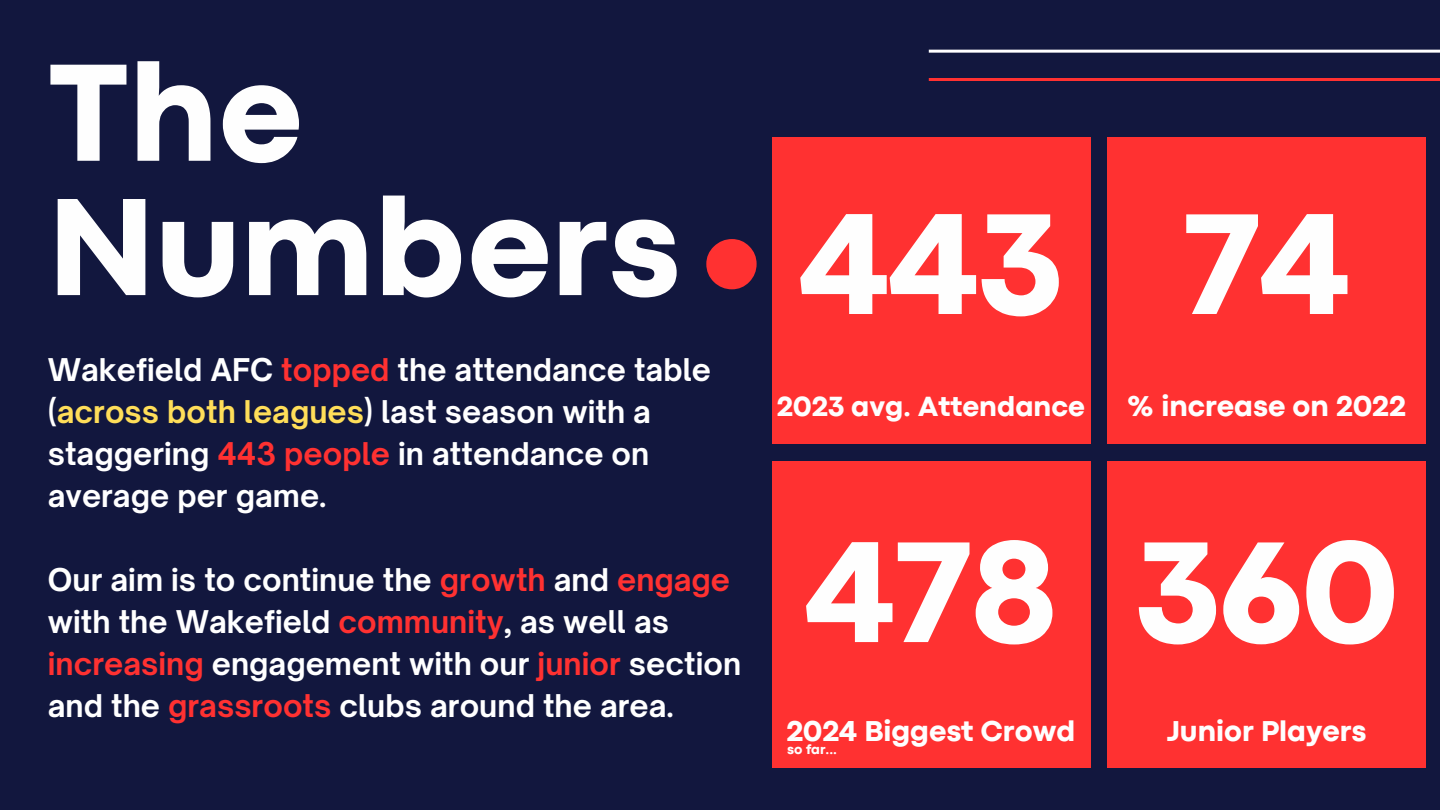
<style>
.page{position:relative;width:1440px;height:810px;background:#12173e}
.page>*{position:absolute;margin:0;border:0;box-sizing:border-box;transform-origin:0 0}
.t1{font:900 267.5px "Open Sauce One";color:#ff3131}
.t2{font:800 150px "Codec Pro";color:#fefefe}
.t3{font:800 144.7px "Codec Pro";color:#fefefe}
.t4{font:700 30px/42px "Open Sauce One";color:#fff}
.t5{font:800 30px "Codec Pro";color:#fefefe}
.t6{font:800 29px "Codec Pro";color:#fefefe}
.t7{font:800 14px "Codec Pro";color:#fefefe}
.s1{color:#ff3131}
.s2{color:#ffde59}
</style>
<div class="page">
<hr style="left:929px;top:50px;width:511px;height:3px;background:#fff">
<hr style="left:929px;top:78px;width:511px;height:3px;background:#ff3131">
<div style="left:772px;top:137px;width:318px;height:307px;background:#ff3131"></div>
<div style="left:772px;top:461px;width:318px;height:307px;background:#ff3131"></div>
<div style="left:1108px;top:137px;width:318px;height:307px;background:#ff3131"></div>
<div style="left:1108px;top:461px;width:318px;height:307px;background:#ff3131"></div>
<p class="t3" style="left:48px;top:61px;width:256px">The</p>
<h2 class="t3" style="left:48px;top:196px;width:634px">Numbers</h2>
<h1 class="t1" style="left:698px;top:19px;width:68px">.</h1>
<p class="t4" style="left:48px;top:348px;width:665px">Wakefield AFC <span class="s1">topped</span> the attendance table (<span class="s2">across both leagues</span>) last season with a staggering <span class="s1">443 people</span> in attendance on average per game.</p>
<h2 class="t4" style="left:48px;top:558px;width:695px">Our aim is to continue the <span class="s1">growth</span> and <span class="s1">engage </span>with the Wakefield <span class="s1">community</span>, as well as <span class="s1">increasing</span> engagement with our <span class="s1">junior</span> section and the <span class="s1">grassroots</span> clubs around the area.</h2>
<p class="t2" style="left:800px;top:211px;width:264px">443</p>
<h1 class="t6" style="left:777px;top:396px;width:310px">2023 avg. Attendance</h1>
<h2 class="t2" style="left:1183px;top:211px;width:168px">74</h2>
<h1 class="t5" style="left:1127px;top:396px;width:280px">% increase on 2022</h1>
<h2 class="t2" style="left:805px;top:539px;width:252px">478</h2>
<h1 class="t2" style="left:1136px;top:539px;width:264px">360</h1>
<p class="t5" style="left:786px;top:720px;width:290px">2024 Biggest Crowd</p>
<p class="t7" style="left:787px;top:745px;width:51px">so far...</p>
<h2 class="t5" style="left:1167px;top:720px;width:201px">Junior Players</h2>
</div>
